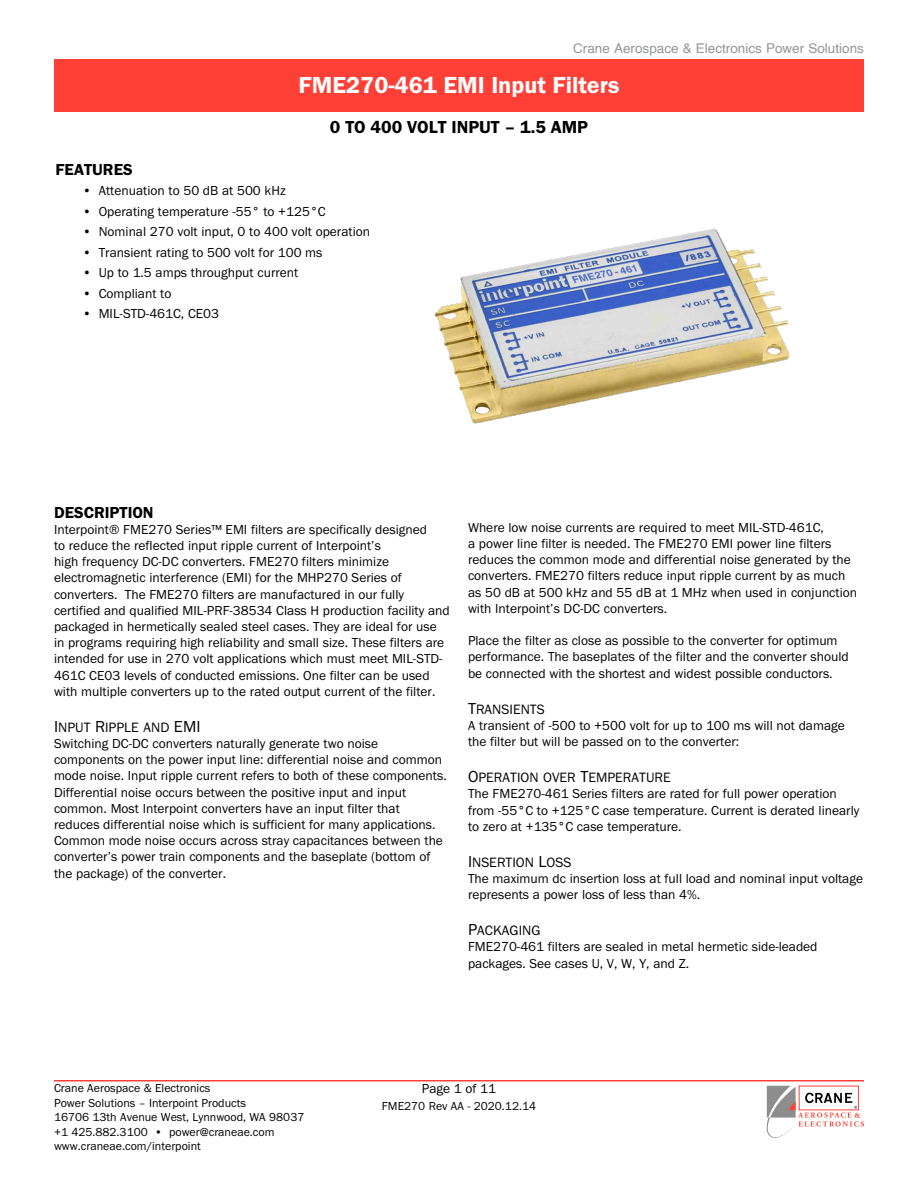
<style>
.page{position:relative;width:918px;height:1188px;background:#fff}
.page>*{position:absolute;margin:0;border:0;box-sizing:border-box;transform-origin:0 0}
.t1{font:24px "Franklin Gothic URW Dem";color:#fff}
.t2{font:18px "Franklin Gothic URW Dem";color:#000}
.t3{font:16.5px "Franklin Gothic URW Dem";color:#000}
.t4{font:14.1px "Franklin Gothic URW Boo SC850";color:#000}
.t5{font:13.5px/16.2px "Franklin Gothic URW Boo";color:#000}
.t6{font:13.5px "Helvetica";color:#939598}
.t7{font:12px/14.4px "Franklin Gothic URW Boo";color:#000}
.s1{font-size:16.5px}
</style>
<div class="page">
<img style="left:434px;top:228px;width:356px;height:196px">
<div style="left:54px;top:59px;width:810px;height:52px;background:#ff4037"></div>
<hr style="left:54px;top:1080px;width:810px;height:2px;background:#ff4037">
<svg style="left:766px;top:1086px;width:98px;height:52px"></svg>
<p class="t6" style="left:573px;top:37px;width:292px">Crane Aerospace &amp; Electronics Power Solutions</p>
<h1 class="t1" style="left:299px;top:71px;width:322px">FME270-461 EMI Input Filters</h1>
<h2 class="t2" style="left:330px;top:116px;width:139px">0 to 400 Volt Input</h2>
<h2 class="t2" style="left:505px;top:116px;width:71px">– 1.5 Amp</h2>
<p class="t3" style="left:56px;top:159px;width:79px">FEATURES</p>
<p class="t5" style="left:83px;top:182px;width:205px">• Attenuation to 50 dB at 500 kHz</p>
<p class="t5" style="left:83px;top:203px;width:245px">• Operating temperature -55° to +125°C</p>
<p class="t5" style="left:83px;top:223px;width:289px">• Nominal 270 volt input, 0 to 400 volt operation</p>
<p class="t5" style="left:83px;top:244px;width:242px">• Transient rating to 500 volt for 100 ms</p>
<p class="t5" style="left:83px;top:264px;width:217px">• Up to 1.5 amps throughput current</p>
<p class="t5" style="left:83px;top:285px;width:90px">• Compliant to</p>
<p class="t5" style="left:83px;top:305px;width:138px">• MIL-STD-461C, CE03</p>
<p class="t3" style="left:54px;top:502px;width:101px">DESCRIPTION</p>
<p class="t5" style="left:54px;top:521px;width:397px">Interpoint® FME270 Series™ EMI filters are specifically designed<br>to reduce the reflected input ripple current of Interpoint’s<br>high frequency DC-DC converters. FME270 filters minimize electromagnetic interference (EMI) for the MHP270 Series of converters. The FME270 filters are manufactured in our fully certified and qualified MIL-PRF-38534 Class H production facility and packaged in hermetically sealed steel cases. They are ideal for use in programs requiring high reliability and small size. These filters are intended for use in 270 volt applications which must meet MIL-STD-461C CE03 levels of conducted emissions. One filter can be used with multiple converters up to the rated output current of the filter.</p>
<p class="t4" style="left:54px;top:718px;width:148px"><span class="s1">I</span>NPUT <span class="s1">R</span>IPPLE AND <span class="s1">EMI</span></p>
<p class="t5" style="left:54px;top:735px;width:394px">Switching DC-DC converters naturally generate two noise components on the power input line: differential noise and common mode noise. Input ripple current refers to both of these components.<br>Differential noise occurs between the positive input and input common. Most Interpoint converters have an input filter that reduces differential noise which is sufficient for many applications.<br>Common mode noise occurs across stray capacitances between the converter’s power train components and the baseplate (bottom of the package) of the converter.</p>
<p class="t5" style="left:468px;top:519px;width:391px">Where low noise currents are required to meet MIL-STD-461C,<br>a power line filter is needed. The FME270 EMI power line filters reduces the common mode and differential noise generated by the converters. FME270 filters reduce input ripple current by as much as 50 dB at 500 kHz and 55 dB at 1 MHz when used in conjunction with Interpoint’s DC-DC converters.</p>
<p class="t5" style="left:468px;top:632px;width:382px">Place the filter as close as possible to the converter for optimum performance. The baseplates of the filter and the converter should be connected with the shortest and widest possible conductors.</p>
<p class="t4" style="left:468px;top:700px;width:78px"><span class="s1">T</span>RANSI ENTS</p>
<p class="t5" style="left:468px;top:717px;width:378px">A transient of -500 to +500 volt for up to 100 ms will not damage the filter but will be passed on to the converter:</p>
<p class="t4" style="left:468px;top:769px;width:204px"><span class="s1">O</span>PERATION OVER <span class="s1">T</span>EM PERATURE</p>
<p class="t5" style="left:468px;top:786px;width:393px">The FME270-461 Series filters are rated for full power operation from -55°C to +125°C case temperature. Current is derated linearly to zero at +135°C case temperature.</p>
<p class="t4" style="left:468px;top:853px;width:105px"><span class="s1">I</span>NSERTIO N <span class="s1">L</span>OSS</p>
<p class="t5" style="left:468px;top:870px;width:397px">The maximum dc insertion loss at full load and nominal input voltage represents a power loss of less than 4%.</p>
<p class="t4" style="left:468px;top:922px;width:74px"><span class="s1">P</span>ACKAGI NG</p>
<p class="t5" style="left:468px;top:939px;width:351px">FME270-461 filters are sealed in metal hermetic side-leaded packages. See cases U, V, W, Y, and Z.</p>
<p class="t7" style="left:54px;top:1081px;width:252px">Crane Aerospace &amp; Electronics<br>Power Solutions – Interpoint Products<br>16706 13th Avenue West, Lynnwood, WA 98037 +1 425.882.3100 • power@craneae.com www.craneae.com/interpoint</p>
<p class="t5" style="left:422px;top:1080px;width:76px">Page 1 of 11</p>
<p class="t7" style="left:382px;top:1098px;width:156px">FME270 Rev AA - 2020.12.14</p>
</div>
